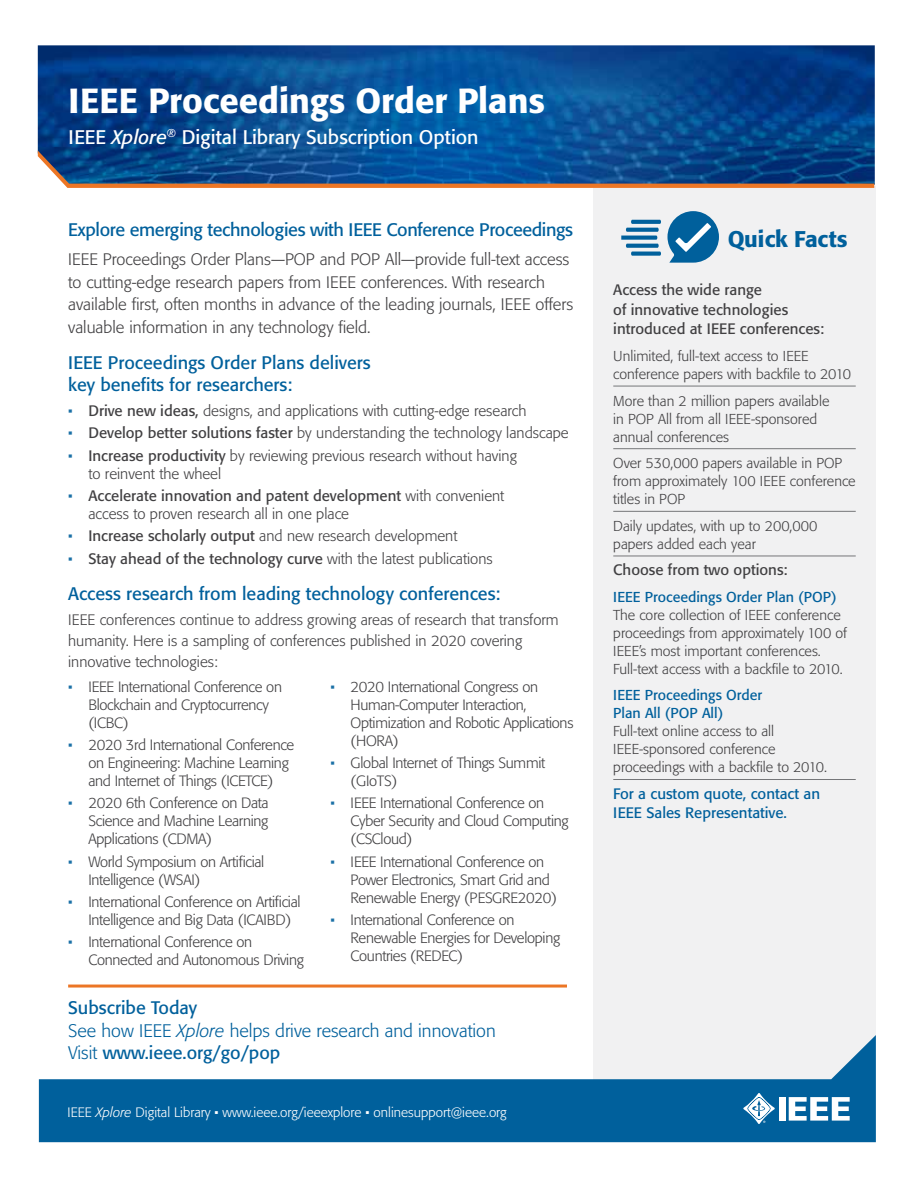
<style>
.page{position:relative;width:918px;height:1188px;background:#fff}
.page>*{position:absolute;margin:0;border:0;box-sizing:border-box;transform-origin:0 0}
.t1{font:500 34.5px "Formata";color:#fff}
.t2{font:500 22.5px "Formata";letter-spacing:-.01em;color:#00609c}
.t3{font:19.5px "Formata";color:#fff}
.t4{font:18px/22.5px "Formata";color:#00609c}
.t5{font:300 18px/22.5px "Formata";color:#00609c}
.t6{font:18px "Formata";letter-spacing:-.02em;color:#00609c}
.t7{font:300 16.5px/22.5px "Formata";color:#414042}
.t8{font:300 15px/18px "Formata";color:#414042}
.t9{font:15px/19.5px "Formata";color:#414042}
.t10{font:15px/19.5px "Formata";color:#00609c}
.t11{font:300 14.85px/18px "Formata";letter-spacing:-.02em;color:#414042}
.t12{font:300 14.25px/18px "Formata";color:#414042}
.t13{font:14.25px/18px "Formata";color:#00609c}
.t14{font:300 13.5px "Formata";color:#fff}
.s1{font-style:italic}
.s2{color:#1a70a6}
.s3{font-weight:400}
.s4{font-weight:300;color:#1a70a6}
.s5{font-weight:300}
</style>
<div class="page">
<img style="left:38px;top:45px;width:837px;height:140px">
<div style="left:593px;top:186px;width:283px;height:849px;background:#f1f1f2"></div>
<svg style="left:39px;top:1035px;width:837px;height:107px;fill:#00609c"></svg>
<div style="left:779px;top:1097px;width:6px;height:24px;background:#fff"></div>
<svg style="left:789px;top:1097px;width:61px;height:24px"></svg>
<svg style="left:743px;top:1093px;width:32px;height:31px"></svg>
<hr style="left:68px;top:985px;width:499px;height:3px;background:#ec7625">
<svg style="left:621px;top:220px;width:40px;height:36px"></svg>
<svg style="left:667px;top:211px;width:52px;height:52px"></svg>
<svg style="left:38px;top:151px;width:836px;height:37px;background:#265183"></svg>
<hr style="left:613px;top:386px;width:243px;height:1px;background:#757679">
<hr style="left:613px;top:448px;width:243px;height:1px;background:#757679">
<hr style="left:613px;top:511px;width:243px;height:1px;background:#757679">
<hr style="left:613px;top:556px;width:243px;height:1px;background:#757679">
<hr style="left:613px;top:779px;width:243px;height:1px;background:#757679">
<h1 class="t1" style="left:69px;top:80px;width:478px">IEEE Proceedings Order Plans</h1>
<h3 class="t3" style="left:69px;top:125px;width:412px">IEEE <span class="s1">Xplore</span><sup>®</sup> Digital Library Subscription Option</h3>
<p class="t6" style="left:68px;top:219px;width:506px">Explore emerging technologies with IEEE Conference Proceedings</p>
<p class="t7" style="left:68px;top:248px;width:507px">IEEE Proceedings Order Plans—POP and POP All—provide full-text access to cutting-edge research papers from IEEE conferences. With research available first, often months in advance of the leading journals, IEEE offers valuable information in any technology field.</p>
<p class="t4" style="left:68px;top:351px;width:304px">IEEE Proceedings Order Plans delivers key benefits for researchers:</p>
<p class="t8" style="left:68px;top:402px;width:460px"><span class="s2">•</span> <span class="s3">Drive new ideas,</span> designs, and applications with cutting-edge research</p>
<p class="t8" style="left:68px;top:424px;width:502px"><span class="s2">•</span> <span class="s3">Develop better solutions faster</span> by understanding the technology landscape</p>
<p class="t8" style="left:88px;top:446px;width:430px;text-indent:-20px"><span class="s2">•</span> <span class="s3">Increase productivity</span> by reviewing previous research without having to reinvent the wheel</p>
<p class="t8" style="left:88px;top:487px;width:417px;text-indent:-20px"><span class="s2">•</span> <span class="s3">Accelerate innovation and patent development</span> with convenient access to proven research all in one place</p>
<p class="t8" style="left:68px;top:527px;width:391px"><span class="s2">•</span> <span class="s3">Increase scholarly output</span> and new research development</p>
<p class="t9" style="left:68px;top:549px;width:426px"><span class="s4">•</span> Stay ahead of the technology curve <span class="s5">with the latest publications</span></p>
<p class="t4" style="left:68px;top:582px;width:434px">Access research from leading technology conferences:</p>
<p class="t8" style="left:68px;top:609px;width:492px;line-height:21px">IEEE conferences continue to address growing areas of research that transform humanity. Here is a sampling of conferences published in 2020 covering innovative technologies:</p>
<p class="t11" style="left:88px;top:678px;width:195px;text-indent:-20px"><span class="s2">•</span> IEEE International Conference on<br>Blockchain and Cryptocurrency (ICBC)</p>
<p class="t11" style="left:88px;top:736px;width:207px;text-indent:-20px"><span class="s2">•</span> 2020 3rd International Conference on Engineering: Machine Learning and Internet of Things (ICETCE)</p>
<p class="t11" style="left:88px;top:794px;width:182px;text-align:justify;text-indent:-20px"><span class="s2">•</span> 2020 6th Conference on Data Science and Machine Learning Applications (CDMA)</p>
<p class="t11" style="left:88px;top:853px;width:177px;text-indent:-20px"><span class="s2">•</span> World Symposium on Artificial<br>Intelligence (WSAI)</p>
<p class="t11" style="left:88px;top:893px;width:214px;text-indent:-20px"><span class="s2">•</span> International Conference on Artificial<br>Intelligence and Big Data (ICAIBD)</p>
<p class="t11" style="left:88px;top:933px;width:217px;text-indent:-20px"><span class="s2">•</span> International Conference on<br>Connected and Autonomous Driving</p>
<p class="t11" style="left:351px;top:678px;width:224px;text-indent:-20px"><span class="s2">•</span> 2020 International Congress on<br>Human-Computer Interaction,<br>Optimization and Robotic Applications (HORA)</p>
<p class="t11" style="left:351px;top:754px;width:196px;text-indent:-20px"><span class="s2">•</span> Global Internet of Things Summit (GIoTS)</p>
<p class="t11" style="left:351px;top:794px;width:220px;text-indent:-20px"><span class="s2">•</span> IEEE International Conference on<br>Cyber Security and Cloud Computing (CSCloud)</p>
<p class="t11" style="left:351px;top:853px;width:208px;text-indent:-20px"><span class="s2">•</span> IEEE International Conference on<br>Power Electronics, Smart Grid and<br>Renewable Energy (PESGRE2020)</p>
<p class="t11" style="left:351px;top:911px;width:211px;text-indent:-20px"><span class="s2">•</span> International Conference on<br>Renewable Energies for Developing<br>Countries (REDEC)</p>
<p class="t5" style="left:68px;top:997px;width:429px"><span class="s3">Subscribe Today<br></span>See how IEEE <span class="s1">Xplore</span> helps drive research and innovation<br>Visit <span class="s3">www.ieee.org/go/pop</span></p>
<p class="t14" style="left:68px;top:1104px;width:441px">IEEE <span class="s1">Xplore</span> Digital Library • www.ieee.org/ieeexplore • onlinesupport@ieee.org</p>
<h2 class="t2" style="left:728px;top:225px;width:122px">Quick Facts</h2>
<p class="t9" style="left:613px;top:280px;width:212px">Access the wide range<br>of innovative technologies introduced at IEEE conferences:</p>
<p class="t12" style="left:613px;top:347px;width:239px">Unlimited, full-text access to IEEE conference papers with backfile to 2010</p>
<p class="t12" style="left:613px;top:392px;width:218px">More than 2 million papers available in POP All from all IEEE-sponsored annual conferences</p>
<p class="t12" style="left:613px;top:454px;width:244px">Over 530,000 papers available in POP from approximately 100 IEEE conference titles in POP</p>
<p class="t12" style="left:613px;top:517px;width:206px">Daily updates, with up to 200,000 papers added each year</p>
<p class="t9" style="left:613px;top:560px;width:176px">Choose from two options:</p>
<p class="t13" style="left:613px;top:588px;width:225px">IEEE Proceedings Order Plan (POP)</p>
<p class="t12" style="left:613px;top:606px;width:235px">The core collection of IEEE conference proceedings from approximately 100 of IEEE’s most important conferences.<br>Full-text access with a backfile to 2010.</p>
<p class="t13" style="left:613px;top:686px;width:151px">IEEE Proceedings Order<br>Plan All (POP All)</p>
<p class="t12" style="left:613px;top:722px;width:215px">Full-text online access to all<br>IEEE-sponsored conference proceedings with a backfile to 2010.</p>
<p class="t10" style="left:613px;top:784px;width:208px">For a custom quote, contact an<br>IEEE Sales Representative.</p>
</div>
